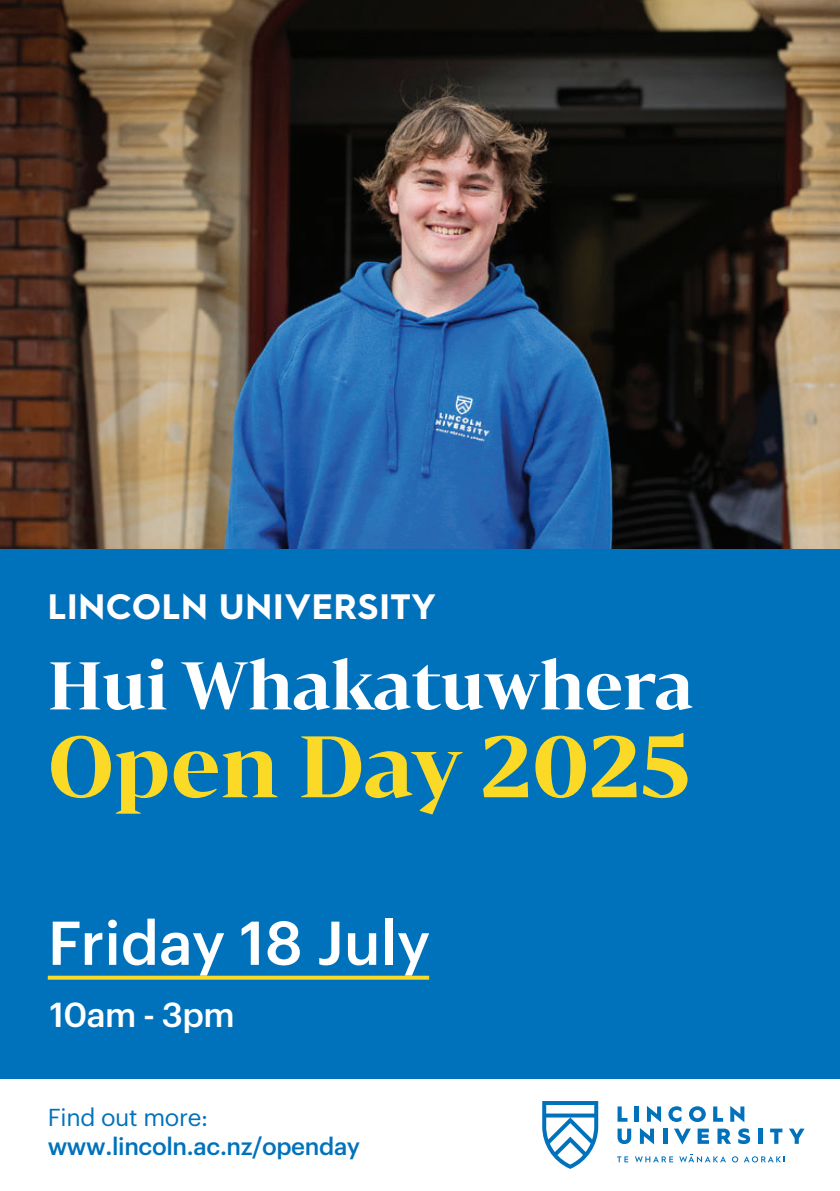
<style>
.page{position:relative;width:840px;height:1191px;background:#fff}
.page>*{position:absolute;margin:0;border:0;box-sizing:border-box;transform-origin:0 0}
.t1{font:700 82.2px "Bw Darius DEMO";color:#fada26}
.t2{font:700 63.6px "Bw Darius DEMO";color:#fff}
.t3{font:500 60.4px "Graphik";color:#fff}
.t4{font:700 35.4px "Hurme Geometric Sans 2";letter-spacing:.025em;color:#fff}
.t5{font:500 34px "Graphik";letter-spacing:-.02em;color:#fff}
.t6{font:500 24px "Graphik";letter-spacing:-.015em;color:#0072bc}
.t7{font:24px "Graphik";letter-spacing:-.015em;color:#0072bc}
</style>
<div class="page">
<div style="left:0;top:0;width:839px;height:1078px;background:#0072bc"></div>
<svg style="left:48px;top:975px;width:381px;height:4px;background:#cec740"></svg>
<img style="left:0;top:0;width:839px;height:549px">
<svg style="left:789px;top:1128px;width:15px;height:15px"></svg>
<svg style="left:770px;top:1128px;width:12px;height:15px"></svg>
<svg style="left:717px;top:1128px;width:13px;height:15px"></svg>
<svg style="left:663px;top:1128px;width:3px;height:15px"></svg>
<svg style="left:758px;top:1128px;width:3px;height:15px"></svg>
<svg style="left:617px;top:1128px;width:14px;height:16px"></svg>
<svg style="left:697px;top:1128px;width:11px;height:15px"></svg>
<svg style="left:674px;top:1128px;width:16px;height:16px"></svg>
<svg style="left:639px;top:1128px;width:14px;height:16px"></svg>
<svg style="left:738px;top:1128px;width:11px;height:16px"></svg>
<svg style="left:730px;top:1106px;width:14px;height:16px"></svg>
<svg style="left:617px;top:1106px;width:10px;height:15px"></svg>
<hr style="left:634px;top:1106px;width:4px;height:15px;background:#0072bc">
<svg style="left:647px;top:1106px;width:13px;height:16px"></svg>
<svg style="left:689px;top:1106px;width:16px;height:16px"></svg>
<svg style="left:713px;top:1106px;width:9px;height:15px"></svg>
<svg style="left:668px;top:1106px;width:13px;height:16px"></svg>
<svg style="left:617px;top:1156px;width:11px;height:6px"></svg>
<svg style="left:731px;top:1156px;width:6px;height:6px"></svg>
<svg style="left:744px;top:1156px;width:40px;height:6px"></svg>
<svg style="left:635px;top:1156px;width:37px;height:6px"></svg>
<svg style="left:679px;top:1154px;width:46px;height:8px"></svg>
<svg style="left:542px;top:1101px;width:56px;height:67px"></svg>
<h3 class="t4" style="left:48px;top:581px;width:389px">LINCOLN UNIVERSITY</h3>
<h2 class="t2" style="left:48px;top:641px;width:646px">Hui Whakatuwhera</h2>
<h1 class="t1" style="left:48px;top:709px;width:643px">Open Day 2025</h1>
<h3 class="t3" style="left:48px;top:897px;width:384px">Friday 18 July</h3>
<h3 class="t5" style="left:50px;top:989px;width:186px">10am - 3pm</h3>
<p class="t7" style="left:48px;top:1099px;width:162px">Find out more:</p>
<p class="t6" style="left:48px;top:1128px;width:314px">www.lincoln.ac.nz/openday</p>
</div>
